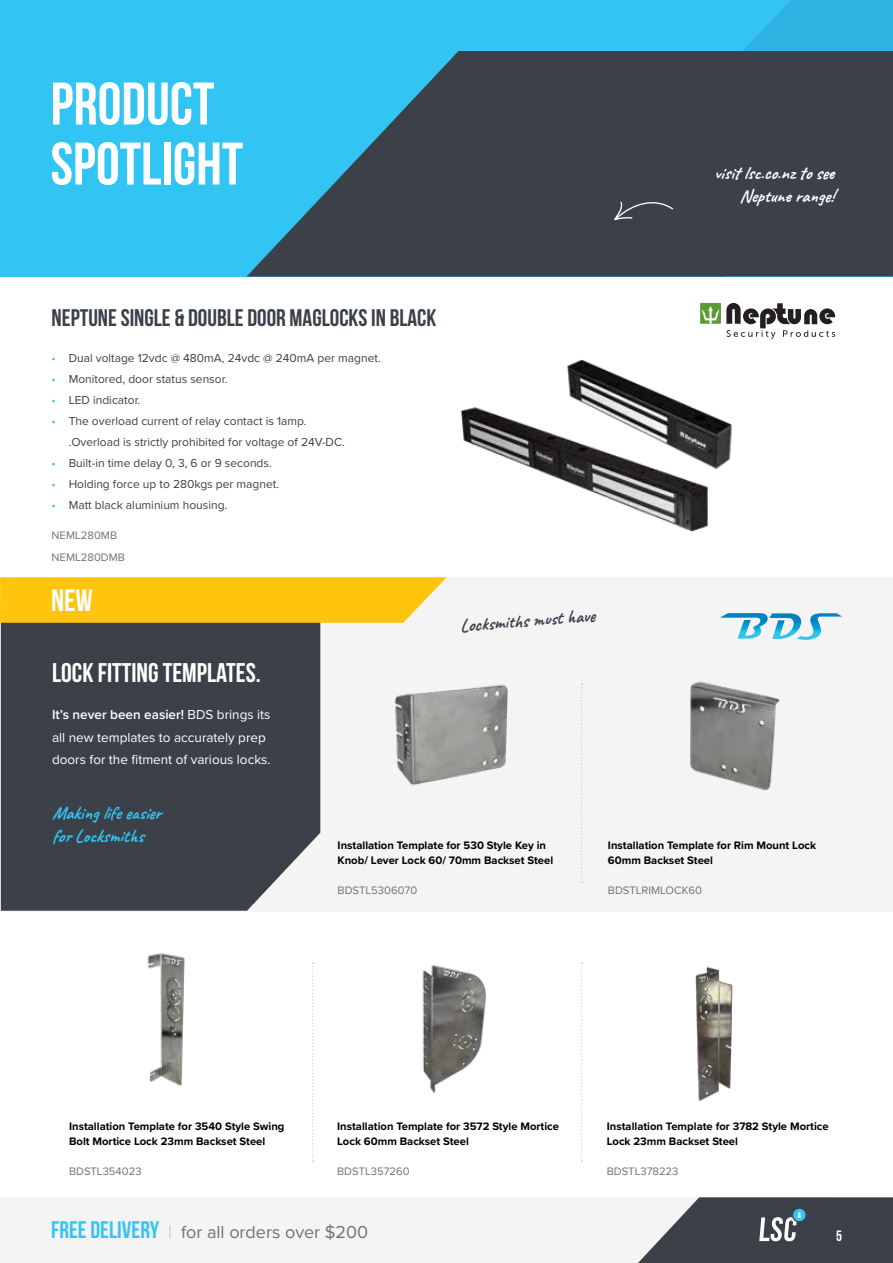
<style>
.page{position:relative;width:893px;height:1263px;background:#fff}
.page>*{position:absolute;margin:0;border:0;box-sizing:border-box;transform-origin:0 0}
.t1{font:700 60px/60px "Bebas Neue";color:#fff}
.t2{font:700 30.75px "Bebas Neue";color:#fff}
.t3{font:700 27px "Bebas Neue";color:#fff}
.t4{font:700 24px "Bebas Neue";color:#3b4049}
.t5{font:18px "Proxima Nova";color:#727272}
.t6{font:700 18px/22.5px "Caveat";color:#fff;text-align:right}
.t7{font:700 18px/22.5px "Caveat";color:#32c5f4}
.t8{font:700 18px "Caveat";color:#3c424b}
.t9{font:700 15px "Bebas Neue";color:#fff}
.t10{font:13.5px/22.5px "Proxima Nova";color:#fff}
.t11{font:12px/21px "Proxima Nova";color:#3b4049}
.t12{font:700 11.25px/15px "Proxima Nova";color:#000}
.t13{font:11.25px/22.5px "Proxima Nova";color:#727272}
.s1{color:#32c5f4}
.s2{font-weight:600}
.s3{font-family:"Bebas Neue";font-weight:700;font-size:24px;color:#32c5f4}
.s4{color:#bcbec0}
</style>
<div class="page">
<div style="left:0;top:1197px;width:830px;height:66px;background:#f4f4f4"></div>
<svg style="left:638px;top:1197px;width:255px;height:66px"></svg>
<div style="left:0;top:0;width:893px;height:277px;background:#32c5f4"></div>
<svg style="left:743px;top:0;width:150px;height:51px;fill:#2eb2e2"></svg>
<svg style="left:247px;top:51px;width:646px;height:226px;fill:#3b4049"></svg>
<img style="left:460px;top:407px;width:248px;height:125px">
<img style="left:541px;top:359px;width:191px;height:125px">
<div style="left:700px;top:303px;width:21px;height:21px;background:#599c37"></div>
<svg style="left:702px;top:306px;width:17px;height:18px"></svg>
<svg style="left:726px;top:303px;width:109px;height:36px"></svg>
<div style="left:0;top:578px;width:893px;height:334px;background:#f4f4f4"></div>
<svg style="left:720px;top:613px;width:122px;height:27px"></svg>
<svg style="left:581px;top:962px;width:2px;height:200px"></svg>
<svg style="left:581px;top:683px;width:2px;height:200px"></svg>
<svg style="left:312px;top:962px;width:2px;height:200px"></svg>
<div style="left:1px;top:623px;width:319px;height:288px;background:#3c4149"></div>
<svg style="left:614px;top:196px;width:59px;height:24px"></svg>
<svg style="left:0;top:577px;width:447px;height:46px"></svg>
<img style="left:147px;top:953px;width:38px;height:133px">
<img style="left:422px;top:965px;width:64px;height:128px">
<img style="left:695px;top:966px;width:38px;height:135px">
<img style="left:394px;top:684px;width:114px;height:102px">
<img style="left:690px;top:681px;width:90px;height:110px">
<h1 class="t1" style="left:51px;top:73px;width:194px">PRODUCT<br>SPOTLIGHT</h1>
<h3 class="t6" style="left:714px;top:162px;width:121px">visit lsc.co.nz to see<br>Neptune range!</h3>
<h3 class="t4" style="left:52px;top:304px;width:386px">NEPTUNE SINGLE &amp; DOUBLE DOOR MAGLOCKS IN BLACK</h3>
<p class="t11" style="left:52px;top:346px;width:331px"><span class="s1">•</span> Dual voltage 12vdc @ 480mA, 24vdc @ 240mA per magnet.</p>
<p class="t11" style="left:52px;top:367px;width:177px"><span class="s1">•</span> Monitored, door status sensor.</p>
<p class="t11" style="left:52px;top:388px;width:90px"><span class="s1">•</span> LED indicator.</p>
<p class="t11" style="left:69px;top:409px;width:278px;text-indent:-17px"><span class="s1">•</span> The overload current of relay contact is 1amp. .Overload is strictly prohibited for voltage of 24V-DC.</p>
<p class="t11" style="left:52px;top:451px;width:222px"><span class="s1">•</span> Built-in time delay 0, 3, 6 or 9 seconds.</p>
<p class="t11" style="left:52px;top:472px;width:229px"><span class="s1">•</span> Holding force up to 280kgs per magnet.</p>
<p class="t11" style="left:52px;top:493px;width:177px"><span class="s1">•</span> Matt black aluminium housing.</p>
<p class="t13" style="left:52px;top:523px;width:75px">NEML280MB<br>NEML280DMB</p>
<h2 class="t2" style="left:51px;top:584px;width:43px">NEW</h2>
<h3 class="t3" style="left:52px;top:658px;width:210px">LOCK FITTING TEMPLATES.</h3>
<p class="t10" style="left:52px;top:703px;width:220px"><span class="s2">It’s never been easier!</span> BDS brings its all new templates to accurately prep doors for the fitment of various locks.</p>
<h3 class="t8" style="left:459px;top:614px;width:137px;rotate:-4deg">Locksmiths must have</h3>
<h3 class="t7" style="left:52px;top:802px;width:110px">Making life easier for Locksmiths</h3>
<p class="t12" style="left:338px;top:837px;width:217px">Installation Template for 530 Style Key in<br>Knob/ Lever Lock 60/ 70mm Backset Steel</p>
<p class="t13" style="left:338px;top:878px;width:81px">BDSTL5306070</p>
<p class="t12" style="left:608px;top:837px;width:210px">Installation Template for Rim Mount Lock<br>60mm Backset Steel</p>
<p class="t13" style="left:608px;top:878px;width:96px">BDSTLRIMLOCK60</p>
<p class="t12" style="left:69px;top:1118px;width:217px">Installation Template for 3540 Style Swing<br>Bolt Mortice Lock 23mm Backset Steel</p>
<p class="t13" style="left:69px;top:1160px;width:74px">BDSTL354023</p>
<p class="t12" style="left:337px;top:1118px;width:223px">Installation Template for 3572 Style Mortice<br>Lock 60mm Backset Steel</p>
<p class="t13" style="left:337px;top:1160px;width:74px">BDSTL357260</p>
<h3 class="t5" style="left:51px;top:1219px;width:318px"><span class="s3">FREE DELIVERY</span> <span class="s4">|</span> for all orders over $200</h3>
<p class="t12" style="left:607px;top:1118px;width:223px">Installation Template for 3782 Style Mortice<br>Lock 23mm Backset Steel</p>
<p class="t13" style="left:607px;top:1160px;width:73px">BDSTL378223</p>
<h3 class="t9" style="left:836px;top:1228px;width:7px">5</h3>
</div>
